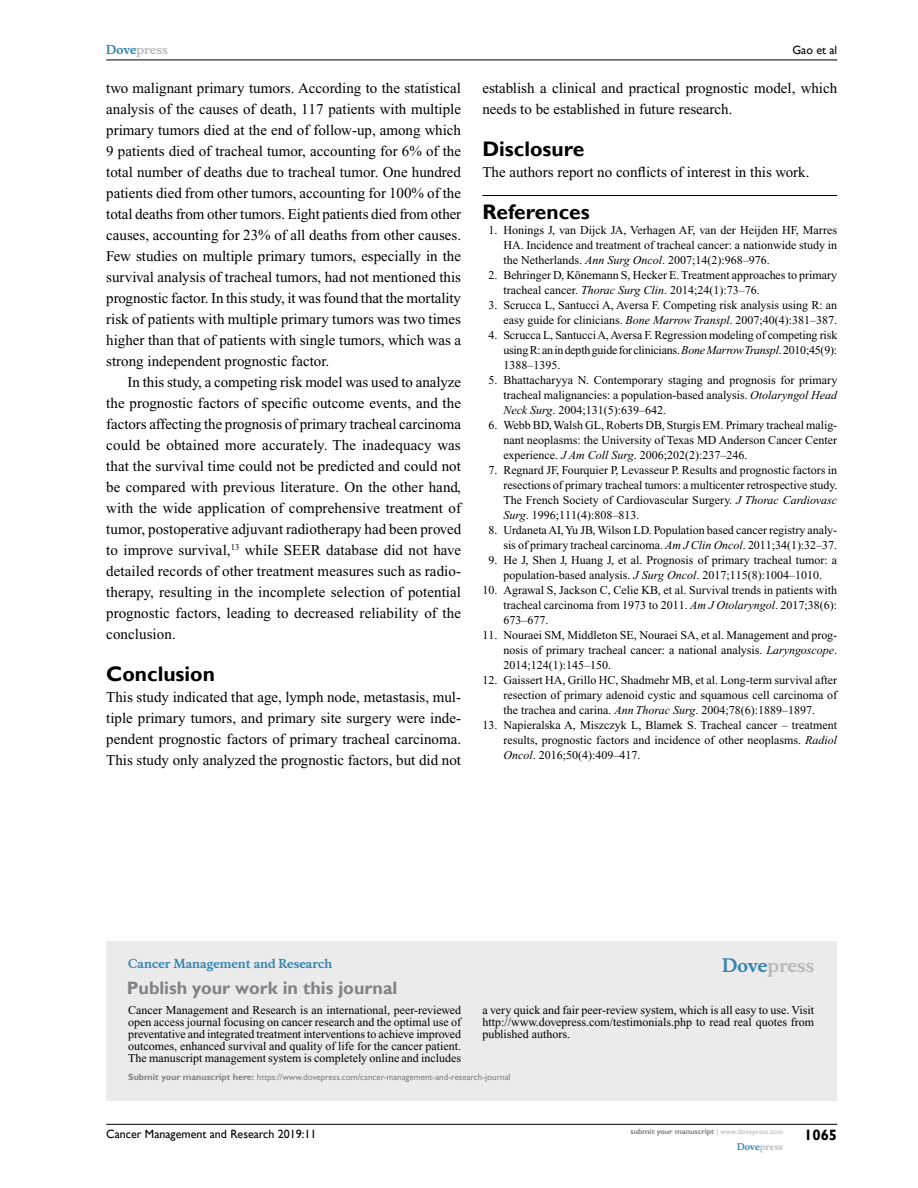
<style>
.page{position:relative;width:918px;height:1188px;background:#fff}
.page>*{position:absolute;margin:0;border:0;box-sizing:border-box;transform-origin:0 0}
.t1{font:700 21px "Gill Sans";color:#000}
.t2{font:700 18px "Gill Sans";color:#808285}
.t3{font:700 18px "Musee";color:#b8babc}
.t4{font:15px/21px "Times New Roman";color:#000;text-align:justify}
.t5{font:700 15px "Gill Sans";color:#000}
.t6{font:12px/15px "Times New Roman";color:#000;text-align:justify}
.t7{font:12px "Gill Sans";color:#000}
.t8{font:700 12px "Musee";color:#3785ad}
.t9{font:700 12px "Musee";color:#b8babc}
.t10{font:9px "Gill Sans";color:#808285}
.t11{font:700 9px "Musee";color:#b8babc}
.t12{font:700 7.5px "Gill Sans";color:#808285}
.s1{color:#3785ad}
.s2{font-style:inherit}
.s3{font-style:italic}
.s4{font-weight:700}
.s5{font-weight:400;color:#b8babc}
</style>
<div class="page">
<div style="left:106px;top:941px;width:731px;height:159px;background:#ebebec"></div>
<hr style="left:106px;top:1124px;width:731px;height:1px;background:#000">
<hr style="left:106px;top:60px;width:731px;height:1px;background:#000">
<hr style="left:482px;top:195px;width:355px;height:1px;background:#000">
<p class="t9" style="left:106px;top:43px;width:63px"><span class="s1">Dove</span>press</p>
<p class="t4" style="left:106px;top:77px;width:357px">two malignant primary tumors. According to the statistical analysis of the causes of death, 117 patients with multiple primary tumors died at the end of follow-up, among which 9 patients died of tracheal tumor, accounting for <span class="s2">6%</span> of the total number of deaths due to tracheal tumor. One hundred patients died from other tumors, accounting for <span class="s2">100%</span> of the total deaths from other tumors. Eight patients died from other causes, accounting for <span class="s2">23%</span> of all deaths from other causes.<br>Few studies on multiple primary tumors, especially in the survival analysis of tracheal tumors, had not mentioned this prognostic factor. In this study, it was found that the mortality risk of patients with multiple primary tumors was two times higher than that of patients with single tumors, which was a strong independent prognostic factor.</p>
<p class="t4" style="left:106px;top:371px;width:357px;text-indent:21px">In this study, a competing risk model was used to analyze the prognostic factors of specific outcome events, and the factors affecting the prognosis of primary tracheal carcinoma could be obtained more accurately. The inadequacy was that the survival time could not be predicted and could not be compared with previous literature. On the other hand, with the wide application of comprehensive treatment of tumor, postoperative adjuvant radiotherapy had been proved to improve survival,<sup>13</sup> while SEER database did not have detailed records of other treatment measures such as radio&shy;therapy, resulting in the incomplete selection of potential prognostic factors, leading to decreased reliability of the conclusion.</p>
<h1 class="t1" style="left:106px;top:661px;width:110px">Conclusion</h1>
<p class="t4" style="left:106px;top:686px;width:356px">This study indicated that age, lymph node, metastasis, mul&shy;tiple primary tumors, and primary site surgery were inde&shy;pendent prognostic factors of primary tracheal carcinoma.<br>This study only analyzed the prognostic factors, but did not</p>
<p class="t7" style="left:792px;top:43px;width:46px">Gao et al</p>
<p class="t4" style="left:482px;top:77px;width:356px">establish a clinical and practical prognostic model, which needs to be established in future research.</p>
<h1 class="t1" style="left:482px;top:136px;width:103px">Disclosure</h1>
<p class="t4" style="left:482px;top:161px;width:329px">The authors report no conflicts of interest in this work.</p>
<h1 class="t1" style="left:482px;top:199px;width:109px">References</h1>
<p class="t6" style="left:503px;top:222px;width:335px;text-indent:-15px">1. Honings J, van Dijck JA, Verhagen AF, van der Heijden HF, Marres HA. Incidence and treatment of tracheal cancer: a nationwide study in the Netherlands. <span class="s3">Ann Surg Oncol</span>. 2007;14(2):968–976.</p>
<p class="t6" style="left:503px;top:267px;width:335px;text-indent:-15px">2. Behringer D, Könemann S, Hecker E. Treatment approaches to primary tracheal cancer. <span class="s3">Thorac Surg Clin</span>. 2014;24(1):73–76.</p>
<p class="t6" style="left:488px;top:297px;width:350px;text-align:right">3. Scrucca L, Santucci A, Aversa F. Competing risk analysis using R: an easy guide for clinicians. <span class="s3">Bone Marrow Transpl</span>. 2007;40(4):381–387.</p>
<p class="t6" style="left:503px;top:327px;width:336px;text-indent:-15px">4. Scrucca L, Santucci A, Aversa F. Regression modeling of competing risk using R: an in depth guide for clinicians. <span class="s3">Bone Marrow Transpl</span>. 2010;45(9):<br>1388–1395.</p>
<p class="t6" style="left:503px;top:372px;width:336px;text-indent:-15px">5. Bhattacharyya N. Contemporary staging and prognosis for primary tracheal malignancies: a population-based analysis. <span class="s3">Otolaryngol Head Neck Surg</span>. 2004;131(5):639–642.</p>
<p class="t6" style="left:503px;top:417px;width:335px;text-indent:-15px">6. Webb BD, Walsh GL, Roberts DB, Sturgis EM. Primary tracheal malig&shy;nant neoplasms: the University of Texas MD Anderson Cancer Center experience. <span class="s3">J Am Coll Surg</span>. 2006;202(2):237–246.</p>
<p class="t6" style="left:503px;top:462px;width:335px;text-indent:-15px">7. Regnard JF, Fourquier P, Levasseur P. Results and prognostic factors in resections of primary tracheal tumors: a multicenter retrospective study.<br>The French Society of Cardiovascular Surgery. <span class="s3">J Thorac Cardiovasc Surg</span>. 1996;111(4):808–813.</p>
<p class="t6" style="left:488px;top:522px;width:350px;text-align:right">8. Urdaneta AI, Yu JB, Wilson LD. Population based cancer registry analy&shy;sis of primary tracheal carcinoma. <span class="s3">Am J Clin Oncol</span>. 2011;34(1):32–37.</p>
<p class="t6" style="left:488px;top:552px;width:350px;text-align:center">9. He J, Shen J, Huang J, et al. Prognosis of primary tracheal tumor: a population-based analysis. <span class="s3">J Surg Oncol</span>. 2017;115(8):1004–1010.</p>
<p class="t6" style="left:503px;top:582px;width:335px;text-indent:-21px">10. Agrawal S, Jackson C, Celie KB, et al. Survival trends in patients with tracheal carcinoma from 1973 to 2011. <span class="s3">Am J Otolaryngol</span>. 2017;38(6):<br>673–677.</p>
<p class="t6" style="left:503px;top:627px;width:335px;text-indent:-21px">11. Nouraei SM, Middleton SE, Nouraei SA, et al. Management and prog&shy;nosis of primary tracheal cancer: a national analysis. <span class="s3">Laryngoscope</span>.<br>2014;124(1):145–150.</p>
<p class="t6" style="left:503px;top:672px;width:335px;text-indent:-21px">12. Gaissert HA, Grillo HC, Shadmehr MB, et al. Long-term survival after resection of primary adenoid cystic and squamous cell carcinoma of the trachea and carina. <span class="s3">Ann Thorac Surg</span>. 2004;78(6):1889–1897.</p>
<p class="t6" style="left:503px;top:717px;width:335px;text-indent:-21px">13. Napieralska A, Miszczyk L, Blamek S. Tracheal cancer – treatment results, prognostic factors and incidence of other neoplasms. <span class="s3">Radiol Oncol</span>. 2016;50(4):409–417.</p>
<p class="t8" style="left:128px;top:956px;width:206px">Cancer Management and Research</p>
<h2 class="t2" style="left:127px;top:977px;width:272px">Publish your work in this journal</h2>
<h2 class="t3" style="left:722px;top:955px;width:94px"><span class="s1">Dove</span>press</h2>
<p class="t6" style="left:128px;top:1004px;width:334px;line-height:12px">Cancer Management and Research is an international, peer-reviewed open access journal focusing on cancer research and the optimal use of preventative and integrated treatment interventions to achieve improved outcomes, enhanced survival and quality of life for the cancer patient.<br>The manuscript management system is completely online and includes</p>
<p class="t6" style="left:482px;top:1004px;width:333px;line-height:12px">a very quick and fair peer-review system, which is all easy to use. Visit http://www.dovepress.com/testimonials.php to read real quotes from published authors.</p>
<p class="t10" style="left:128px;top:1072px;width:384px"><span class="s4">Submit your manuscript here:</span> https://www.dovepress.com/cancer-management-and-research-journal</p>
<p class="t7" style="left:106px;top:1127px;width:212px">Cancer Management and Research 2019:11</p>
<p class="t12" style="left:631px;top:1127px;width:154px">submit your manuscript <span class="s5">| www.dovepress.com</span></p>
<p class="t11" style="left:737px;top:1141px;width:48px"><span class="s1">Dove</span>press</p>
<p class="t5" style="left:804px;top:1126px;width:35px">1065</p>
</div>
